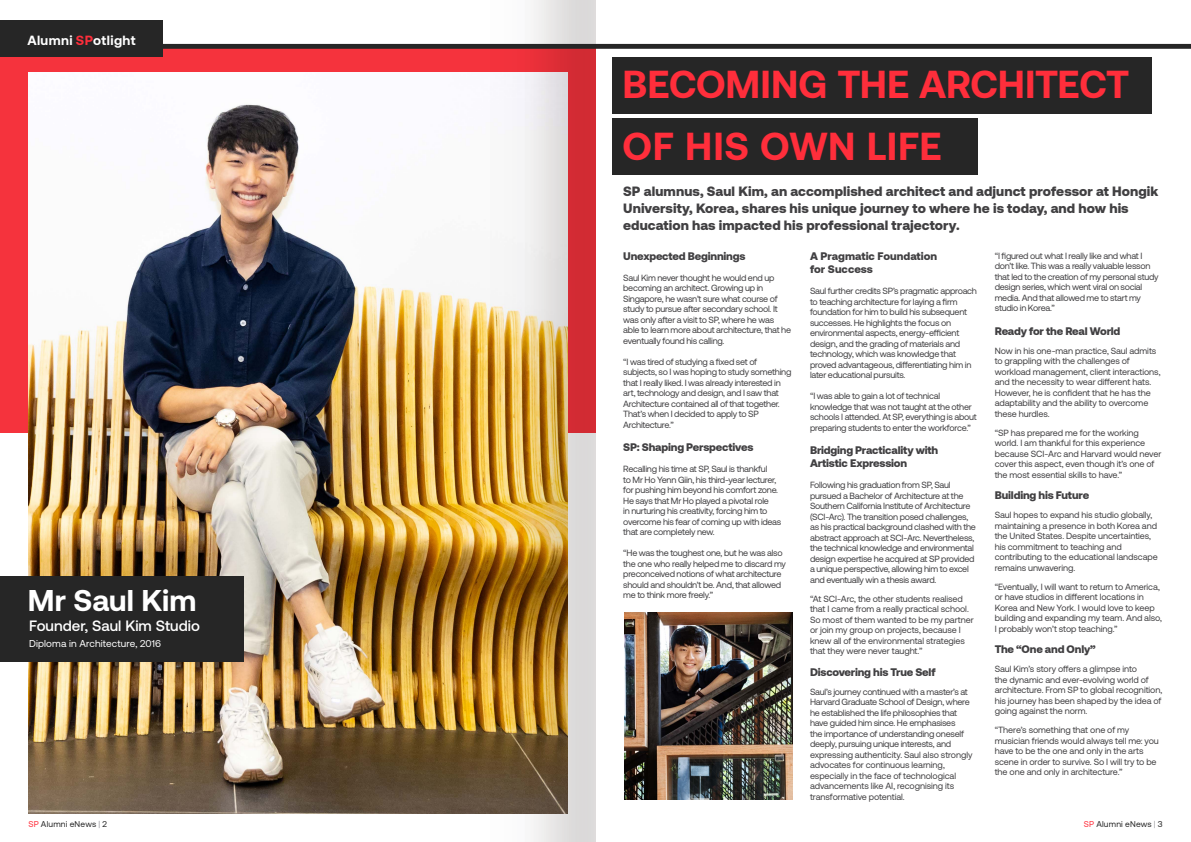
<style>
.page{position:relative;width:1191px;height:842px;background:#fff}
.page>*{position:absolute;margin:0;border:0;box-sizing:border-box;transform-origin:0 0}
.t1{font:700 39px/61.6px "Aeonik Pro";color:#ff2e3b}
.t2{font:700 30px "Aeonik Pro";letter-spacing:.005em;color:#fff}
.t3{font:500 15px "Aeonik Pro";letter-spacing:.005em;color:#fff}
.t4{font:900 13.5px/17px "Aeonik Pro";letter-spacing:.005em;color:#414042}
.t5{font:700 13.3px "Aeonik Pro";letter-spacing:.03em;color:#fff}
.t6{font:900 11px/13px "Aeonik Pro";letter-spacing:-.015em;color:#414042}
.t7{font:10px "Aeonik Pro";letter-spacing:.015em;color:#fff}
.t8{font:9px/10.5px "Aeonik Pro";letter-spacing:-.025em;color:#414042}
.t9{font:8.4px "Aeonik Pro";letter-spacing:.025em;color:#262626}
.s1{color:#ff2e3b}
.s2{color:#9e9ea3}
</style>
<div class="page">
<div style="left:0;top:46px;width:595px;height:386px;background:#f5333d"></div>
<img style="left:28px;top:72px;width:344px;height:742px">
<div style="left:0;top:576px;width:243px;height:85px;background:#262626"></div>
<div style="left:612px;top:57px;width:540px;height:56px;background:#262626"></div>
<div style="left:612px;top:118px;width:366px;height:57px;background:#262626"></div>
<img style="left:624px;top:612px;width:168px;height:187px">
<img style="left:372px;top:0;width:223px;height:842px">
<div style="left:0;top:44px;width:1191px;height:5px;background:#262626"></div>
<div style="left:0;top:20px;width:162px;height:37px;background:#262626"></div>
<h3 class="t5" style="left:27px;top:32px;width:110px">Alumni <span class="s1">SP</span>otlight</h3>
<h2 class="t2" style="left:28px;top:584px;width:170px">Mr Saul Kim</h2>
<p class="t7" style="left:29px;top:638px;width:134px">Diploma in Architecture, 2016</p>
<h3 class="t3" style="left:29px;top:618px;width:172px">Founder, Saul Kim Studio</h3>
<h1 class="t1" style="left:622px;top:53px;width:508px">BECOMING THE ARCHITECT<br>OF HIS OWN LIFE</h1>
<h3 class="t4" style="left:623px;top:182px;width:537px">SP alumnus, Saul Kim, an accomplished architect and adjunct professor at Hongik<br>University, Korea, shares his unique journey to where he is today, and how his education has impacted his professional trajectory.</h3>
<p class="t6" style="left:623px;top:249px;width:124px">Unexpected Beginnings</p>
<p class="t8" style="left:623px;top:272px;width:169px">Saul Kim never thought he would end up becoming an architect. Growing up in Singapore, he wasn’t sure what course of study to pursue after secondary school. It was only after a visit to SP, where he was able to learn more about architecture, that he eventually found his calling.</p>
<p class="t8" style="left:623px;top:356px;width:170px">“I was tired of studying a fixed set of subjects, so I was hoping to study something that I really liked. I was already interested in art, technology and design, and I saw that Architecture contained all of that together.<br>That’s when I decided to apply to SP Architecture.”</p>
<p class="t6" style="left:623px;top:441px;width:132px">SP: Shaping Perspectives</p>
<p class="t8" style="left:623px;top:464px;width:160px">Recalling his time at SP, Saul is thankful<br>to Mr Ho Yenn Giin, his third-year lecturer, for pushing him beyond his comfort zone.<br>He says that Mr Ho played a pivotal role<br>in nurturing his creativity, forcing him to overcome his fear of coming up with ideas that are completely new.</p>
<p class="t8" style="left:623px;top:548px;width:164px">“He was the toughest one, but he was also the one who really helped me to discard my preconceived notions of what architecture should and shouldn’t be. And, that allowed me to think more freely.”</p>
<p class="t6" style="left:810px;top:250px;width:129px">A Pragmatic Foundation for Success</p>
<p class="t8" style="left:810px;top:286px;width:168px">Saul further credits SP’s pragmatic approach to teaching architecture for laying a firm foundation for him to build his subsequent successes. He highlights the focus on environmental aspects, energy-efficient design, and the grading of materials and technology, which was knowledge that proved advantageous, differentiating him in later educational pursuits.</p>
<p class="t8" style="left:810px;top:391px;width:168px">“I was able to gain a lot of technical knowledge that was not taught at the other schools I attended. At SP, everything is about preparing students to enter the workforce.”</p>
<p class="t6" style="left:810px;top:444px;width:130px">Bridging Practicality with<br>Artistic Expression</p>
<p class="t8" style="left:810px;top:480px;width:167px">Following his graduation from SP, Saul pursued a Bachelor of Architecture at the Southern California Institute of Architecture (SCI-Arc). The transition posed challenges, as his practical background clashed with the abstract approach at SCI-Arc. Nevertheless, the technical knowledge and environmental design expertise he acquired at SP provided a unique perspective, allowing him to excel and eventually win a thesis award.</p>
<p class="t8" style="left:810px;top:593px;width:165px">“At SCI-Arc, the other students realised that I came from a really practical school.<br>So most of them wanted to be my partner or join my group on projects, because I knew all of the environmental strategies that they were never taught.”</p>
<p class="t6" style="left:810px;top:665px;width:127px">Discovering his True Self</p>
<p class="t8" style="left:810px;top:686px;width:164px">Saul’s journey continued with a master’s at Harvard Graduate School of Design, where he established the life philosophies that have guided him since. He emphasises<br>the importance of understanding oneself deeply, pursuing unique interests, and expressing authenticity. Saul also strongly advocates for continuous learning, especially in the face of technological advancements like AI, recognising its transformative potential.</p>
<p class="t8" style="left:994px;top:250px;width:165px">“I figured out what I really like and what I don’t like. This was a really valuable lesson that led to the creation of my personal study design series, which went viral on social media. And that allowed me to start my studio in Korea.”</p>
<p class="t6" style="left:994px;top:324px;width:127px">Ready for the Real World</p>
<p class="t8" style="left:994px;top:345px;width:167px">Now in his one-man practice, Saul admits to grappling with the challenges of workload management, client interactions, and the necessity to wear different hats.<br>However, he is confident that he has the adaptability and the ability to overcome these hurdles.</p>
<p class="t8" style="left:994px;top:427px;width:168px">“SP has prepared me for the working world. I am thankful for this experience because SCI-Arc and Harvard would never cover this aspect, even though it’s one of the most essential skills to have.”</p>
<p class="t6" style="left:994px;top:489px;width:96px">Building his Future</p>
<p class="t8" style="left:994px;top:510px;width:165px">Saul hopes to expand his studio globally, maintaining a presence in both Korea and the United States. Despite uncertainties, his commitment to teaching and contributing to the educational landscape remains unwavering.</p>
<p class="t8" style="left:994px;top:581px;width:169px">“Eventually, I will want to return to America, or have studios in different locations in Korea and New York. I would love to keep building and expanding my team. And also, I probably won’t stop teaching.”</p>
<p class="t6" style="left:994px;top:643px;width:103px">The “One and Only”</p>
<p class="t8" style="left:994px;top:664px;width:169px">Saul Kim’s story offers a glimpse into<br>the dynamic and ever-evolving world of architecture. From SP to global recognition, his journey has been shaped by the idea of going against the norm.</p>
<p class="t8" style="left:994px;top:725px;width:166px">“There’s something that one of my musician friends would always tell me: you have to be the one and only in the arts scene in order to survive. So I will try to be the one and only in architecture.”</p>
<p class="t9" style="left:28px;top:819px;width:80px"><span class="s1">SP</span> Alumni eNews <span class="s2">|</span> 2</p>
<p class="t9" style="left:1083px;top:819px;width:80px"><span class="s1">SP</span> Alumni eNews <span class="s2">|</span> 3</p>
</div>
